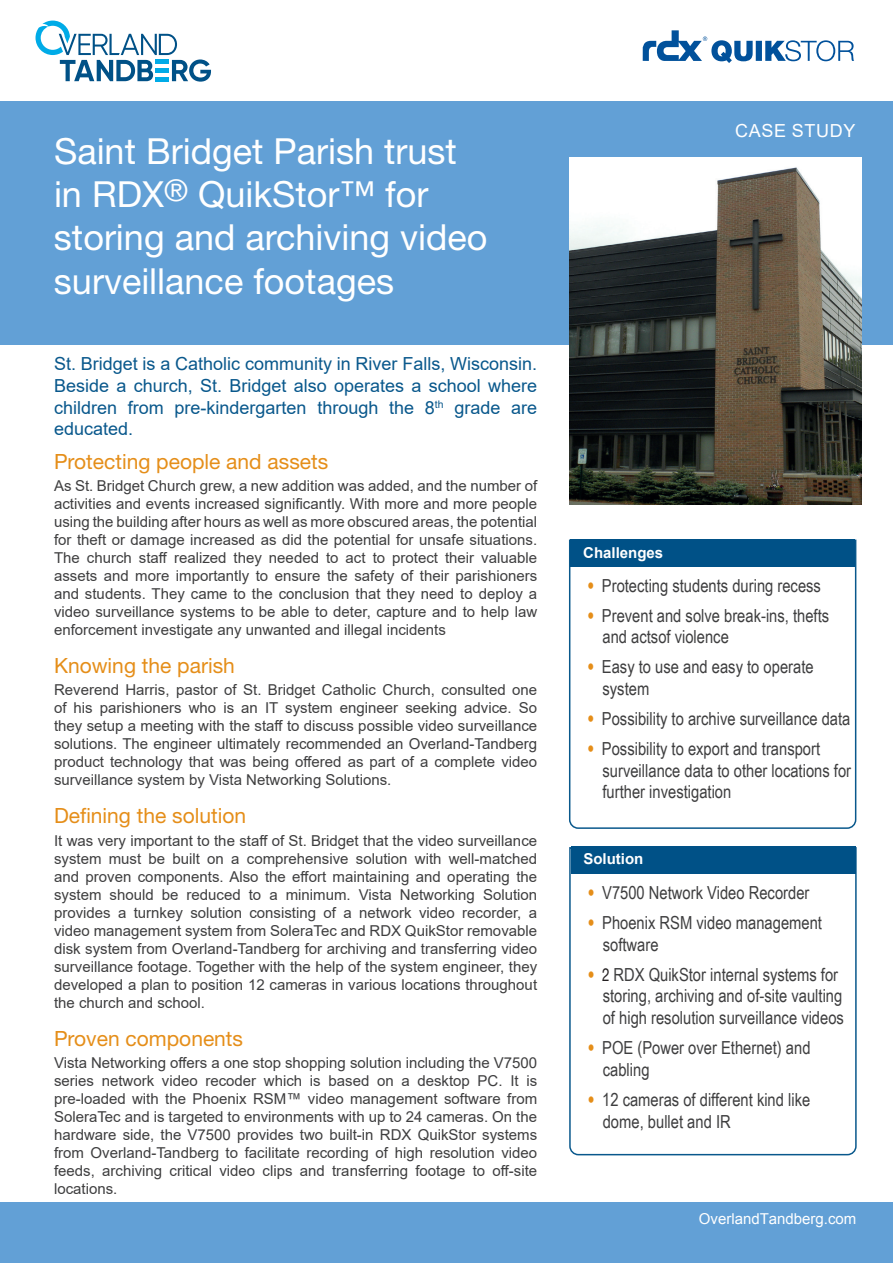
<style>
.page{position:relative;width:893px;height:1263px;background:#fff}
.page>*{position:absolute;margin:0;border:0;box-sizing:border-box;transform-origin:0 0}
.t1{font:36px/43.2px "Helvetica Neue LT Std";color:#fff}
.t2{font:21px "Helvetica Neue LT Std";color:#e58e19}
.t3{font:18px/21.6px "Arial Narrow";color:#3e3e3f}
.t4{font:18px/21.6px "Arial";color:#09588c;text-align:justify}
.t5{font:18px "Arial";letter-spacing:.035em;color:#fff}
.t6{font:15px/18px "Arial";color:#3e3e3f;text-align:justify}
.t7{font:15px "Arial";color:#fff}
.t8{font:700 15px "Arial";color:#fff}
.s1{font-family:"Helvetica Neue";color:#e58e19}
.s2{font-family:"Helvetica Neue";color:#231f20}
</style>
<div class="page">
<div style="left:0;top:102px;width:893px;height:243px;background:#62a0d6"></div>
<div style="left:0;top:1202px;width:893px;height:61px;background:#62a0d6"></div>
<svg style="left:643px;top:30px;width:211px;height:33px"></svg>
<svg style="left:36px;top:21px;width:175px;height:61px"></svg>
<img style="left:570px;top:157px;width:292px;height:348px">
<svg style="left:569px;top:539px;width:288px;height:290px"></svg>
<div style="left:571px;top:539px;width:284px;height:28px;background:#005187"></div>
<svg style="left:569px;top:846px;width:288px;height:310px"></svg>
<div style="left:571px;top:846px;width:284px;height:28px;background:#005187"></div>
<h1 class="t1" style="left:54px;top:129px;width:435px">Saint Bridget Parish trust in RDX<sup>®</sup> QuikStor™ for storing and archiving video surveillance footages</h1>
<p class="t4" style="left:54px;top:353px;width:485px">St. Bridget is a Catholic community in River Falls, Wisconsin.<br>Beside a church, St. Bridget also operates a school where children from pre-kindergarten through the 8<sup>th</sup> grade are educated.</p>
<h2 class="t2" style="left:54px;top:449px;width:276px">Protecting people and assets</h2>
<p class="t6" style="left:54px;top:477px;width:485px">As St. Bridget Church grew, a new addition was added, and the number of activities and events increased significantly. With more and more people using the building after hours as well as more obscured areas, the potential for theft or damage increased as did the potential for unsafe situations.<br>The church staff realized they needed to act to protect their valuable assets and more importantly to ensure the safety of their parishioners and students. They came to the conclusion that they need to deploy a video surveillance systems to be able to deter, capture and to help law enforcement investigate any unwanted and illegal incidents</p>
<h2 class="t2" style="left:54px;top:653px;width:182px">Knowing the parish</h2>
<p class="t6" style="left:54px;top:681px;width:485px">Reverend Harris, pastor of St. Bridget Catholic Church, consulted one of his parishioners who is an IT system engineer seeking advice. So they setup a meeting with the staff to discuss possible video surveillance solutions. The engineer ultimately recommended an Overland-Tandberg product technology that was being offered as part of a complete video surveillance system by Vista Networking Solutions.</p>
<h2 class="t2" style="left:54px;top:803px;width:194px">Defining the solution</h2>
<p class="t6" style="left:54px;top:831px;width:485px">It was very important to the staff of St. Bridget that the video surveillance system must be built on a comprehensive solution with well-matched and proven components. Also the effort maintaining and operating the system should be reduced to a minimum. Vista Networking Solution provides a turnkey solution consisting of a network video recorder, a video management system from SoleraTec and RDX QuikStor removable disk system from Overland-Tandberg for archiving and transferring video surveillance footage. Together with the help of the system engineer, they developed a plan to position 12 cameras in various locations throughout the church and school.</p>
<h2 class="t2" style="left:54px;top:1026px;width:191px">Proven components</h2>
<p class="t6" style="left:54px;top:1053px;width:485px">Vista Networking offers a one stop shopping solution including the V7500 series network video recoder which is based on a desktop PC. It is pre-loaded with the Phoenix RSM™ video management software from SoleraTec and is targeted to environments with up to 24 cameras. On the hardware side, the V7500 provides two built-in RDX QuikStor systems from Overland-Tandberg to facilitate recording of high resolution video feeds, archiving critical video clips and transferring footage to off-site locations.</p>
<p class="t5" style="left:735px;top:118px;width:122px">CASE STUDY</p>
<p class="t8" style="left:583px;top:542px;width:82px">Challenges</p>
<p class="t3" style="left:588px;top:574px;width:235px"><span class="s1">•</span> Protecting students during recess</p>
<p class="t3" style="left:602px;top:604px;width:228px;text-indent:-15px"><span class="s1">•</span> Prevent and solve break-ins, thefts and actsof violence</p>
<p class="t3" style="left:602px;top:655px;width:213px;text-indent:-15px"><span class="s1">•</span> Easy to use and easy to operate system</p>
<p class="t3" style="left:588px;top:707px;width:264px"><span class="s1">•</span> Possibility to archive surveillance data</p>
<p class="t3" style="left:602px;top:737px;width:250px;text-indent:-15px"><span class="s1">•</span> Possibility to export and transport surveillance data to other locations for further investigation</p>
<p class="t8" style="left:583px;top:848px;width:61px">Solution</p>
<p class="t3" style="left:588px;top:881px;width:223px"><span class="s1">•</span> V7500 Network Video Recorder</p>
<p class="t3" style="left:603px;top:911px;width:221px;text-indent:-15px"><span class="s1">•</span> Phoenix RSM video management software</p>
<p class="t3" style="left:603px;top:963px;width:243px;text-indent:-15px"><span class="s1">•</span> <span class="s2">2</span> RDX QuikStor internal systems for storing, archiving and of-site vaulting of high resolution surveillance videos</p>
<p class="t3" style="left:603px;top:1036px;width:209px;text-indent:-15px"><span class="s1">•</span> POE (Power over Ethernet) and cabling</p>
<p class="t3" style="left:603px;top:1088px;width:209px;text-indent:-15px"><span class="s1">•</span> 12 cameras of different kind like dome, bullet and IR</p>
<p class="t7" style="left:699px;top:1209px;width:159px">OverlandTandberg.com</p>
</div>
